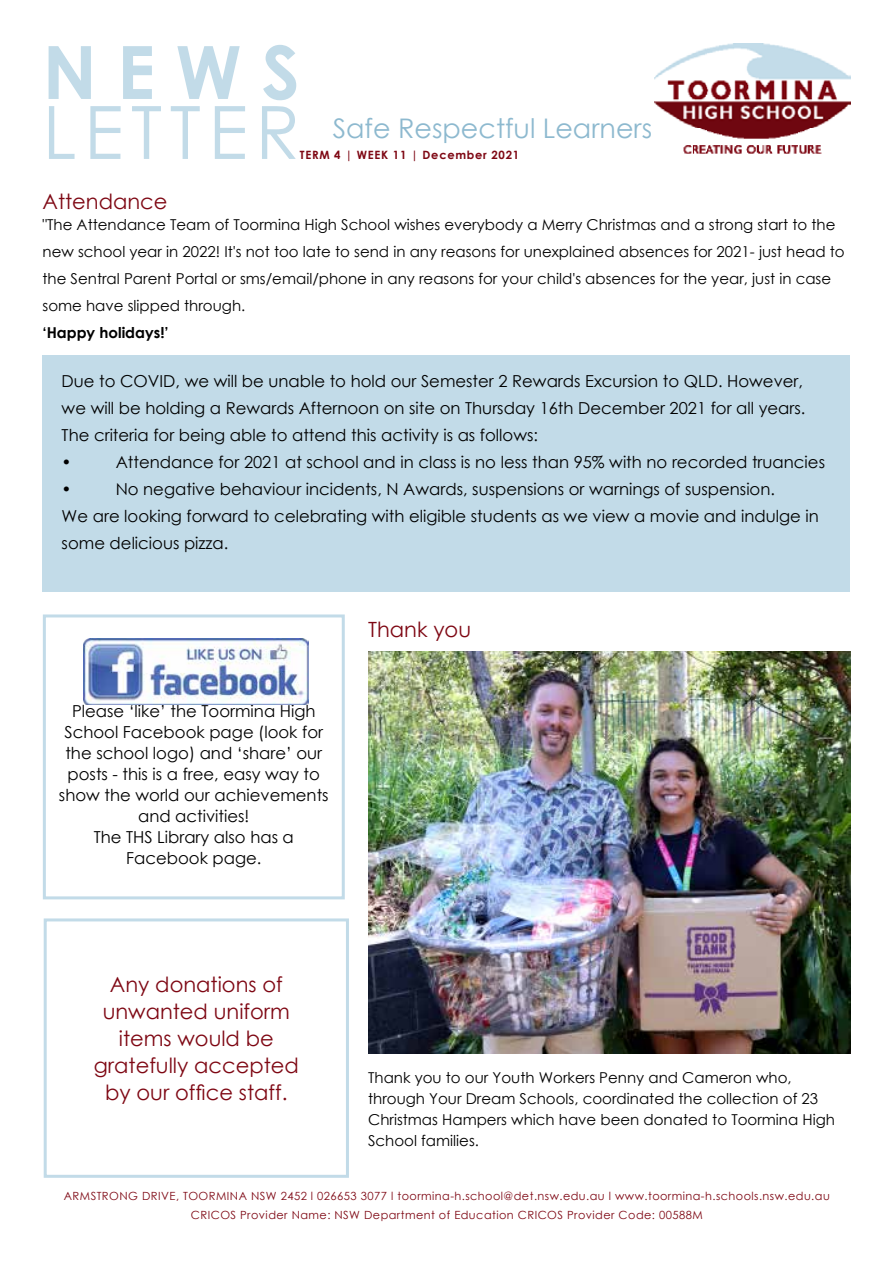
<style>
.page{position:relative;width:893px;height:1263px;background:#fff}
.page>*{position:absolute;margin:0;border:0;box-sizing:border-box;transform-origin:0 0}
.t1{font:73.5px "Century Gothic";letter-spacing:.1em;color:#c2dbe8}
.t2{font:700 73.5px "Century Gothic";color:#c2dbe8}
.t3{font:27px "Century Gothic";color:#8db9cf}
.t4{font:21px/27px "Century Gothic";color:#7e0713;text-align:center}
.t5{font:16.5px/21px "Century Gothic";color:#000}
.t6{font:15px/27px "Century Gothic";color:#000}
.t7{font:700 15px "Century Gothic";color:#000}
.t8{font:700 11.4px "Century Gothic";letter-spacing:.065em;color:#7e0713}
.t9{font:11.25px/19.5px "Century Gothic";letter-spacing:.04em;color:#7e0713;text-align:center}
</style>
<div class="page">
<div style="left:44px;top:918px;width:305px;height:260px;border:3px solid #c2dbe8"></div>
<div style="left:43px;top:355px;width:807px;height:236px;background:#c2dbe8"></div>
<img style="left:654px;top:44px;width:196px;height:110px">
<div style="left:43px;top:614px;width:302px;height:285px;border:3px solid #c2dbe8"></div>
<img style="left:84px;top:638px;width:225px;height:67px">
<img style="left:368px;top:652px;width:482px;height:402px">
<h1 class="t2" style="left:43px;top:16px;width:259px">NEWS</h1>
<h1 class="t1" style="left:43px;top:81px;width:259px">LETTER</h1>
<h2 class="t3" style="left:333px;top:110px;width:321px">Safe Respectful Learners</h2>
<p class="t8" style="left:300px;top:146px;width:221px">TERM 4 | WEEK 11 | December 2021</p>
<p class="t4" style="left:43px;top:188px;width:127px">Attendance</p>
<p class="t6" style="left:43px;top:211px;width:804px">"The Attendance Team of Toormina High School wishes everybody a Merry Christmas and a strong start to the new school year in 2022! It's not too late to send in any reasons for unexplained absences for 2021- just head to the Sentral Parent Portal or sms/email/phone in any reasons for your child's absences for the year, just in case some have slipped through.</p>
<p class="t7" style="left:43px;top:321px;width:128px">‘Happy holidays!’</p>
<p class="t5" style="left:62px;top:367px;width:745px;line-height:27px">Due to COVID, we will be unable to hold our Semester 2 Rewards Excursion to QLD. However, we will be holding a Rewards Afternoon on site on Thursday 16th December 2021 for all years.<br>The criteria for being able to attend this activity is as follows:<br>•</p>
<p class="t5" style="left:116px;top:451px;width:711px">Attendance for 2021 at school and in class is no less than 95% with no recorded truancies</p>
<p class="t5" style="left:62px;top:475px;width:759px;line-height:27px;text-indent:54px">No negative behaviour incidents, N Awards, suspensions or warnings of suspension.<br>We are looking forward to celebrating with eligible students as we view a movie and indulge in some delicious pizza.</p>
<p class="t5" style="left:62px;top:478px;width:11px">•</p>
<p class="t5" style="left:59px;top:700px;width:271px;text-align:center">Please ‘like’ the Toormina High<br>School Facebook page (look for the school logo) and ‘share’ our posts - this is a free, easy way to show the world our achievements and activities!<br>The THS Library also has a<br>Facebook page.</p>
<p class="t4" style="left:368px;top:616px;width:105px">Thank you</p>
<p class="t4" style="left:94px;top:971px;width:207px">Any donations of unwanted uniform items would be gratefully accepted by our office staff.</p>
<p class="t6" style="left:368px;top:1067px;width:468px;line-height:21px">Thank you to our Youth Workers Penny and Cameron who, through Your Dream Schools, coordinated the collection of 23<br>Christmas Hampers which have been donated to Toormina High School families.</p>
<p class="t9" style="left:64px;top:1186px;width:767px">ARMSTRONG DRIVE, TOORMINA NSW 2452 l 026653 3077 l toormina-h.school@det.nsw.edu.au l www.toormina-h.schools.nsw.edu.au<br>CRICOS Provider Name: NSW Department of Education CRICOS Provider Code: 00588M</p>
</div>
